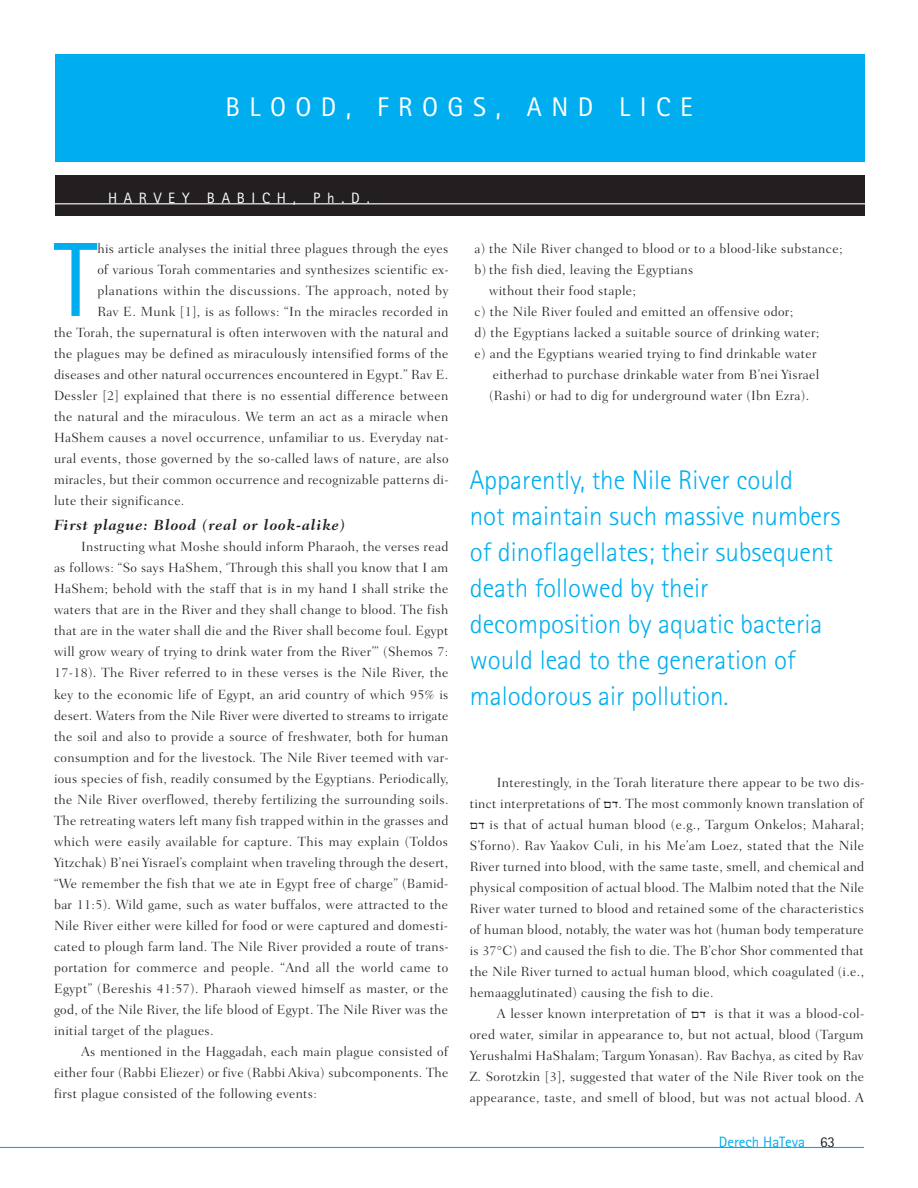
<style>
.page{position:relative;width:918px;height:1188px;background:#fff}
.page>*{position:absolute;margin:0;border:0;box-sizing:border-box;transform-origin:0 0}
.t1{font:105.75px "Rotis Sans Serif";color:#00aeef}
.t2{font:300 27px/36px "Rotis Sans Serif";color:#00aeef}
.t3{font:27px "Rotis Sans Serif";letter-spacing:.35em;color:#fff}
.t4{font:italic 700 15px "Fairfield LH";letter-spacing:.05em;color:#231f20}
.t5{font:15px "Rotis Sans Serif";letter-spacing:.45em;color:#fff}
.t6{font:15px "Rotis Sans Serif";color:#00aeef}
.t7{font:300 13.5px/21px "Fairfield LH";letter-spacing:.025em;color:#231f20;text-align:justify}
.s1{font-family:"Rmz Galed";font-weight:400}
.s2{color:#231f20}
</style>
<div class="page">
<div style="left:56px;top:176px;width:810px;height:40px;background:#231f20"></div>
<div style="left:56px;top:54px;width:810px;height:108px;background:#00aeef"></div>
<hr style="left:46px;top:203px;width:829px;height:1px;background:#fff">
<hr style="left:0;top:1147px;width:864px;height:1px;background:#00aeef">
<h2 class="t3" style="left:226px;top:91px;width:468px">BLOOD, FROGS, AND LICE</h2>
<p class="t5" style="left:108px;top:189px;width:263px">HARVEY BABICH, Ph.D.</p>
<h1 class="t1" style="left:54px;top:218px;width:45px">T</h1>
<p class="t7" style="left:98px;top:238px;width:352px">his article analyses the initial three plagues through the eyes</p>
<p class="t7" style="left:98px;top:259px;width:353px">of various Torah commentaries and synthesizes scientific ex-</p>
<p class="t7" style="left:98px;top:280px;width:352px">planations within the discussions. The approach, noted by</p>
<p class="t7" style="left:98px;top:301px;width:352px">Rav E. Munk [1], is as follows: “In the miracles recorded in</p>
<p class="t7" style="left:54px;top:322px;width:396px">the Torah, the supernatural is often interwoven with the natural and</p>
<p class="t7" style="left:54px;top:343px;width:396px">the plagues may be defined as miraculously intensified forms of the</p>
<p class="t7" style="left:54px;top:364px;width:396px">diseases and other natural occurrences encountered in Egypt.” Rav E.</p>
<p class="t7" style="left:54px;top:385px;width:396px">Dessler [2] explained that there is no essential difference between</p>
<p class="t7" style="left:54px;top:406px;width:396px">the natural and the miraculous. We term an act as a miracle when</p>
<p class="t7" style="left:54px;top:427px;width:396px">HaShem causes a novel occurrence, unfamiliar to us. Everyday nat-</p>
<p class="t7" style="left:54px;top:448px;width:396px">ural events, those governed by the so-called laws of nature, are also</p>
<p class="t7" style="left:54px;top:469px;width:396px">miracles, but their common occurrence and recognizable patterns di-</p>
<p class="t7" style="left:54px;top:490px;width:132px">lute their significance.</p>
<p class="t4" style="left:54px;top:517px;width:293px">First plague: Blood (real or look-alike)</p>
<p class="t7" style="left:54px;top:537px;width:396px;text-indent:27px">Instructing what Moshe should inform Pharaoh, the verses read as follows: “So says HaShem, ‘Through this shall you know that I am HaShem; behold with the staff that is in my hand I shall strike the waters that are in the River and they shall change to blood. The fish that are in the water shall die and the River shall become foul. Egypt will grow weary of trying to drink water from the River’” (Shemos 7:<br>17-18). The River referred to in these verses is the Nile River, the key to the economic life of Egypt, an arid country of which 95% is desert. Waters from the Nile River were diverted to streams to irrigate the soil and also to provide a source of freshwater, both for human consumption and for the livestock. The Nile River teemed with var&shy;ious species of fish, readily consumed by the Egyptians. Periodically, the Nile River overflowed, thereby fertilizing the surrounding soils.<br>The retreating waters left many fish trapped within in the grasses and which were easily available for capture. This may explain (Toldos Yitzchak) B’nei Yisrael’s complaint when traveling through the desert, “We remember the fish that we ate in Egypt free of charge” (Bamid&shy;bar 11:5). Wild game, such as water buffalos, were attracted to the Nile River either were killed for food or were captured and domesti&shy;cated to plough farm land. The Nile River provided a route of trans&shy;portation for commerce and people. “And all the world came to Egypt” (Bereshis 41:57). Pharaoh viewed himself as master, or the god, of the Nile River, the life blood of Egypt. The Nile River was the initial target of the plagues.</p>
<p class="t7" style="left:54px;top:1041px;width:396px;text-indent:27px">As mentioned in the Haggadah, each main plague consisted of either four (Rabbi Eliezer) or five (Rabbi Akiva) subcomponents. The first plague consisted of the following events:</p>
<p class="t7" style="left:475px;top:238px;width:369px">a) the Nile River changed to blood or to a blood-like substance;</p>
<p class="t7" style="left:475px;top:259px;width:220px">b) the fish died, leaving the Egyptians</p>
<p class="t7" style="left:489px;top:280px;width:148px">without their food staple;</p>
<p class="t7" style="left:475px;top:301px;width:320px">c) the Nile River fouled and emitted an offensive odor;</p>
<p class="t7" style="left:475px;top:322px;width:346px">d) the Egyptians lacked a suitable source of drinking water;</p>
<p class="t7" style="left:475px;top:343px;width:343px">e) and the Egyptians wearied trying to find drinkable water</p>
<p class="t7" style="left:493px;top:364px;width:328px">eitherhad to purchase drinkable water from B’nei Yisrael</p>
<p class="t7" style="left:489px;top:385px;width:322px">(Rashi) or had to dig for underground water (Ibn Ezra).</p>
<h2 class="t2" style="left:470px;top:462px;width:372px">Apparently, the Nile River could<br>not maintain such massive numbers of dinoflagellates; their subsequent death followed by their decomposition by aquatic bacteria would lead to the generation of malodorous air pollution.</h2>
<p class="t7" style="left:470px;top:772px;width:396px;text-indent:27px">Interestingly, in the Torah literature there appear to be two dis&shy;tinct interpretations of <span class="s1">os</span>. The most commonly known translation of <span class="s1">os</span> is that of actual human blood (e.g., Targum Onkelos; Maharal; S’forno). Rav Yaakov Culi, in his Me’am Loez, stated that the Nile River turned into blood, with the same taste, smell, and chemical and physical composition of actual blood. The Malbim noted that the Nile River water turned to blood and retained some of the characteristics of human blood, notably, the water was hot (human body temperature is 37°C) and caused the fish to die. The B’chor Shor commented that the Nile River turned to actual human blood, which coagulated (i.e., hemaagglutinated) causing the fish to die.</p>
<p class="t7" style="left:470px;top:1003px;width:396px;text-indent:27px">A lesser known interpretation of <span class="s1">os</span> is that it was a blood-col&shy;ored water, similar in appearance to, but not actual, blood (Targum Yerushalmi HaShalam; Targum Yonasan). Rav Bachya, as cited by Rav Z. Sorotzkin [3], suggested that water of the Nile River took on the appearance, taste, and smell of blood, but was not actual blood. A</p>
<p class="t6" style="left:719px;top:1133px;width:118px">Derech HaTeva <span class="s2">63</span></p>
</div>
